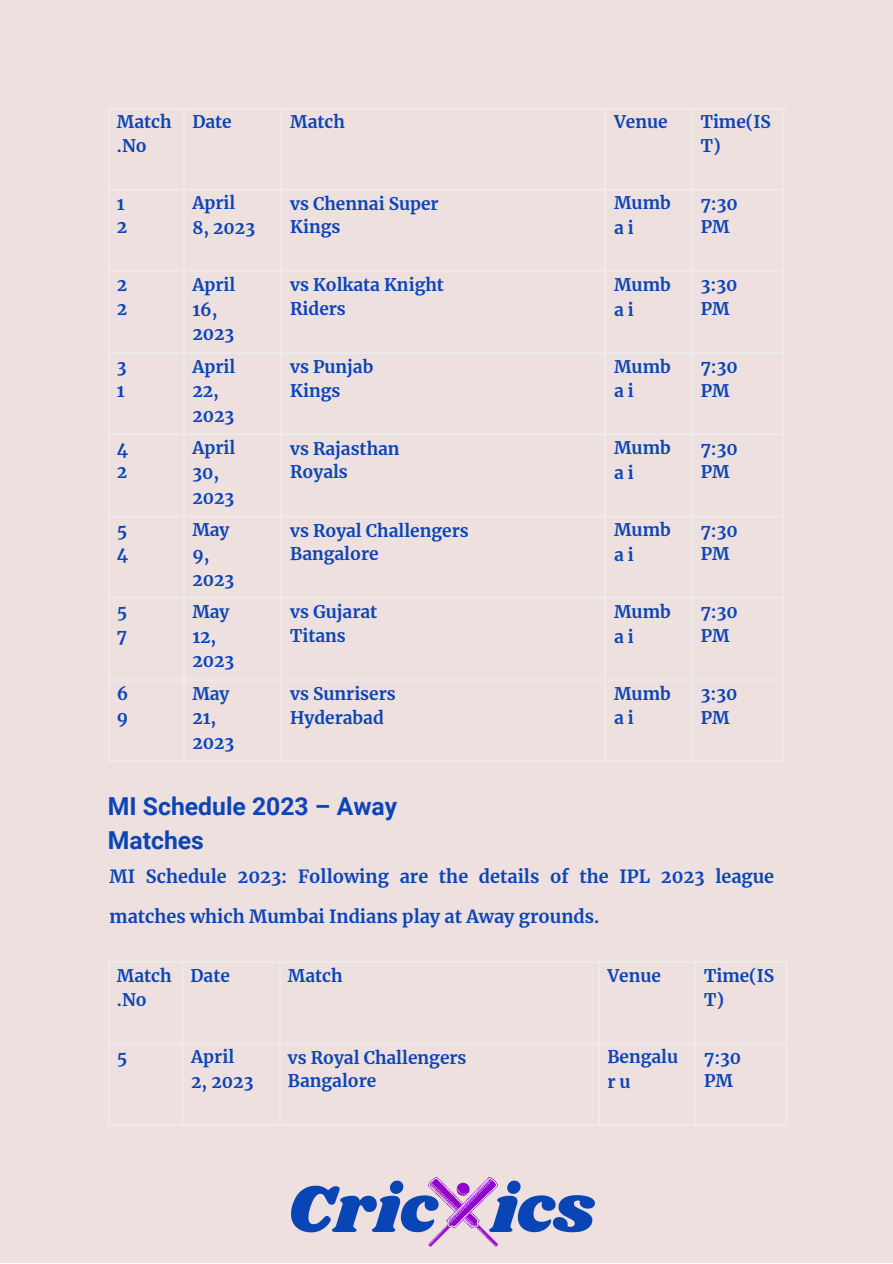
<style>
.page{position:relative;width:893px;height:1264px;background:#fff}
.page>*{position:absolute;margin:0;border:0;box-sizing:border-box;transform-origin:0 0}
.t1{font:700 24.75px/33.8px "Roboto";color:#0b45b6}
.t2{font:700 18px/39.3px "Merriweather";color:#0b45b6}
.t3{font:700 17.25px/24.8px "Merriweather";color:#0b45b6}
</style>
<div class="page">
<div style="left:0;top:0;width:892px;height:1262px;background:#efe0e0"></div>
<hr style="left:108px;top:108px;width:2px;height:653px;background:#ededed">
<hr style="left:183px;top:108px;width:2px;height:653px;background:#ededed">
<hr style="left:281px;top:108px;width:1px;height:653px;background:#ededed">
<hr style="left:604px;top:108px;width:2px;height:653px;background:#ededed">
<hr style="left:691px;top:108px;width:2px;height:653px;background:#ededed">
<hr style="left:782px;top:108px;width:2px;height:653px;background:#ededed">
<hr style="left:108px;top:108px;width:676px;height:1px;background:#ededed">
<hr style="left:108px;top:189px;width:676px;height:1px;background:#ededed">
<hr style="left:108px;top:270px;width:676px;height:1px;background:#ededed">
<hr style="left:108px;top:352px;width:676px;height:2px;background:#ededed">
<hr style="left:108px;top:433px;width:676px;height:2px;background:#ededed">
<hr style="left:108px;top:516px;width:676px;height:1px;background:#ededed">
<hr style="left:108px;top:596px;width:676px;height:2px;background:#ededed">
<hr style="left:108px;top:679px;width:676px;height:1px;background:#ededed">
<hr style="left:108px;top:760px;width:676px;height:1px;background:#ededed">
<hr style="left:108px;top:961px;width:2px;height:165px;background:#ededed">
<hr style="left:182px;top:961px;width:1px;height:165px;background:#ededed">
<hr style="left:694px;top:961px;width:2px;height:165px;background:#ededed">
<hr style="left:785px;top:961px;width:2px;height:165px;background:#ededed">
<hr style="left:108px;top:961px;width:679px;height:1px;background:#ededed">
<hr style="left:108px;top:1043px;width:679px;height:2px;background:#ededed">
<hr style="left:108px;top:1124px;width:679px;height:2px;background:#ededed">
<img style="left:279px;top:962px;width:321px;height:285px">
<p class="t3" style="left:117px;top:109px;width:56px">Match .No</p>
<p class="t3" style="left:192px;top:109px;width:41px">Date</p>
<p class="t3" style="left:290px;top:109px;width:56px">Match</p>
<p class="t3" style="left:614px;top:109px;width:55px">Venue</p>
<p class="t3" style="left:700px;top:109px;width:72px">Time(IS<br>T)</p>
<p class="t3" style="left:117px;top:192px;width:12px;line-height:23.5px">1<br>2</p>
<p class="t3" style="left:117px;top:273px;width:12px;line-height:23.5px">2<br>2</p>
<p class="t3" style="left:117px;top:355px;width:11px;line-height:23.5px">3<br>1</p>
<p class="t3" style="left:117px;top:437px;width:13px;line-height:23.5px">4<br>2</p>
<p class="t3" style="left:192px;top:191px;width:64px">April<br>8, 2023</p>
<p class="t3" style="left:192px;top:272px;width:44px">April<br>16,<br>2023</p>
<p class="t3" style="left:192px;top:354px;width:44px">April<br>22,<br>2023</p>
<p class="t3" style="left:192px;top:436px;width:44px">April<br>30,<br>2023</p>
<p class="t3" style="left:290px;top:192px;width:150px;line-height:23.5px">vs Chennai Super<br>Kings</p>
<p class="t3" style="left:290px;top:273px;width:155px;line-height:23.5px">vs Kolkata Knight<br>Riders</p>
<p class="t3" style="left:290px;top:355px;width:85px;line-height:23.5px">vs Punjab<br>Kings</p>
<p class="t3" style="left:290px;top:437px;width:111px;line-height:23.5px">vs Rajasthan<br>Royals</p>
<p class="t3" style="left:614px;top:191px;width:58px">Mumb ai</p>
<p class="t3" style="left:700px;top:192px;width:39px;line-height:23.5px">7:30<br>PM</p>
<p class="t3" style="left:614px;top:272px;width:58px">Mumb ai</p>
<p class="t3" style="left:700px;top:273px;width:38px;line-height:23.5px">3:30<br>PM</p>
<p class="t3" style="left:614px;top:354px;width:58px">Mumb ai</p>
<p class="t3" style="left:700px;top:355px;width:39px;line-height:23.5px">7:30<br>PM</p>
<p class="t3" style="left:614px;top:436px;width:58px">Mumb ai</p>
<p class="t3" style="left:700px;top:437px;width:39px;line-height:23.5px">7:30<br>PM</p>
<p class="t3" style="left:117px;top:518px;width:13px;line-height:23.5px">5<br>4</p>
<p class="t3" style="left:192px;top:517px;width:43px">May<br>9,<br>2023</p>
<p class="t3" style="left:290px;top:518px;width:180px;line-height:23.5px">vs Royal Challengers<br>Bangalore</p>
<p class="t3" style="left:614px;top:517px;width:58px">Mumb ai</p>
<p class="t3" style="left:700px;top:518px;width:39px;line-height:23.5px">7:30<br>PM</p>
<p class="t3" style="left:117px;top:600px;width:12px;line-height:23.5px">5<br>7</p>
<p class="t3" style="left:117px;top:682px;width:13px;line-height:23.5px">6<br>9</p>
<p class="t3" style="left:192px;top:599px;width:43px">May<br>12,<br>2023</p>
<p class="t3" style="left:192px;top:681px;width:43px">May<br>21,<br>2023</p>
<p class="t3" style="left:290px;top:600px;width:89px;line-height:23.5px">vs Gujarat<br>Titans</p>
<p class="t3" style="left:290px;top:682px;width:107px;line-height:23.5px">vs Sunrisers<br>Hyderabad</p>
<p class="t3" style="left:614px;top:599px;width:58px">Mumb ai</p>
<p class="t3" style="left:614px;top:681px;width:58px">Mumb ai</p>
<p class="t3" style="left:700px;top:600px;width:39px;line-height:23.5px">7:30<br>PM</p>
<p class="t3" style="left:700px;top:682px;width:38px;line-height:23.5px">3:30<br>PM</p>
<h1 class="t1" style="left:108px;top:789px;width:291px">MI Schedule 2023 – Away<br>Matches</h1>
<p class="t2" style="left:109px;top:857px;width:666px">MI Schedule 2023: Following are the details of the IPL 2023 league matches which Mumbai Indians play at Away grounds.</p>
<p class="t3" style="left:117px;top:963px;width:114px">Match Date .No</p>
<p class="t3" style="left:288px;top:963px;width:56px">Match</p>
<p class="t3" style="left:607px;top:963px;width:55px">Venue</p>
<p class="t3" style="left:704px;top:963px;width:72px">Time(IS<br>T)</p>
<p class="t3" style="left:117px;top:1045px;width:12px">5</p>
<p class="t3" style="left:191px;top:1044px;width:64px">April<br>2, 2023</p>
<p class="t3" style="left:288px;top:1045px;width:180px;line-height:23.5px">vs Royal Challengers<br>Bangalore</p>
<p class="t3" style="left:607px;top:1044px;width:72px">Bengalu ru</p>
<p class="t3" style="left:704px;top:1045px;width:39px;line-height:23.5px">7:30<br>PM</p>
</div>
